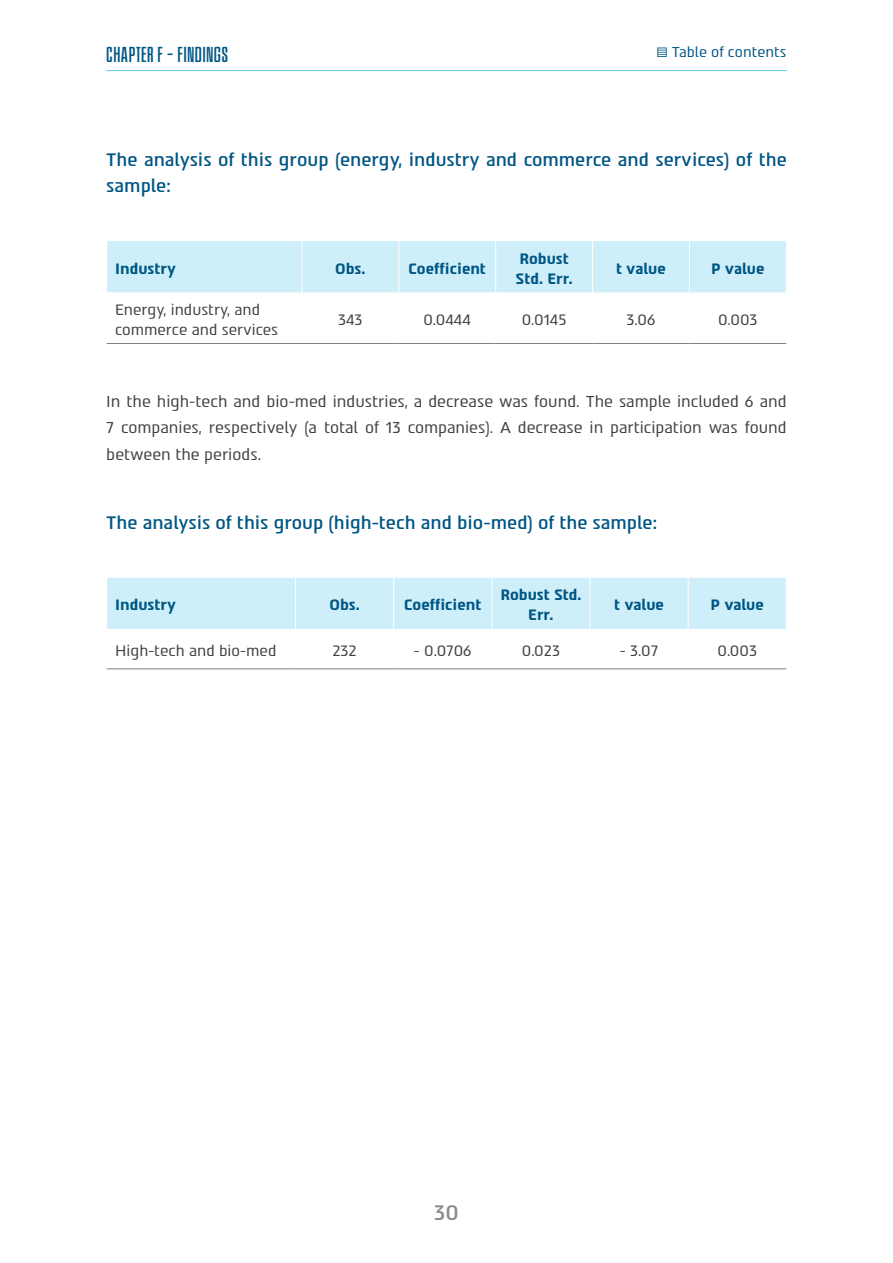
<style>
.page{position:relative;width:893px;height:1263px;background:#fff}
.page>*{position:absolute;margin:0;border:0;box-sizing:border-box;transform-origin:0 0}
.t1{font:24px "Bar Lev AAA";letter-spacing:.02em;color:#005684}
.t2{font:500 21px "Atlas DL3.1 AAA";color:#8a8c8e}
.t3{font:500 18px/26.2px "Atlas DL3.1 AAA";color:#005684}
.t4{font:15.75px/26.2px "Atlas DL3.1 AAA";color:#414042;text-align:justify}
.t5{font:15px/20.2px "Atlas DL3.1 AAA";color:#414042}
.t6{font:700 15px/20.2px "Atlas DL3.1 AAA";color:#005684}
.t7{font:14.25px "Atlas DL3.1 AAA";color:#005684}
.s1{font-size:15.75px}
</style>
<div class="page">
<hr style="left:106px;top:70px;width:681px;height:1px;background:#5cc9ed">
<div style="left:107px;top:241px;width:679px;height:51px;background:#ceeffa"></div>
<hr style="left:302px;top:241px;width:1px;height:51px;background:#fff">
<hr style="left:398px;top:241px;width:1px;height:51px;background:#fff">
<hr style="left:495px;top:241px;width:1px;height:51px;background:#fff">
<hr style="left:592px;top:241px;width:1px;height:51px;background:#fff">
<hr style="left:689px;top:241px;width:1px;height:51px;background:#fff">
<hr style="left:107px;top:343px;width:195px;height:1px;background:#7f8080">
<hr style="left:302px;top:343px;width:97px;height:1px;background:#7f8080">
<hr style="left:399px;top:343px;width:97px;height:1px;background:#7f8080">
<hr style="left:496px;top:343px;width:96px;height:1px;background:#7f8080">
<hr style="left:592px;top:343px;width:97px;height:1px;background:#7f8080">
<hr style="left:689px;top:343px;width:97px;height:1px;background:#7f8080">
<div style="left:107px;top:578px;width:679px;height:51px;background:#ceeffa"></div>
<hr style="left:295px;top:578px;width:1px;height:51px;background:#fff">
<hr style="left:393px;top:578px;width:1px;height:51px;background:#fff">
<hr style="left:491px;top:578px;width:1px;height:51px;background:#fff">
<hr style="left:590px;top:578px;width:1px;height:51px;background:#fff">
<hr style="left:688px;top:578px;width:1px;height:51px;background:#fff">
<hr style="left:107px;top:669px;width:189px;height:1px;background:#7f8080">
<hr style="left:296px;top:669px;width:98px;height:1px;background:#7f8080">
<hr style="left:394px;top:669px;width:98px;height:1px;background:#7f8080">
<hr style="left:492px;top:669px;width:98px;height:1px;background:#7f8080">
<hr style="left:590px;top:669px;width:98px;height:1px;background:#7f8080">
<hr style="left:688px;top:669px;width:98px;height:1px;background:#7f8080">
<h1 class="t1" style="left:106px;top:41px;width:123px">CHAPTER F - FINDINGS</h1>
<p class="t7" style="left:657px;top:44px;width:131px"><span class="s1">▤</span> Table of contents</p>
<p class="t3" style="left:106px;top:147px;width:682px">The analysis of this group (energy, industry and commerce and services) of the sample:</p>
<p class="t6" style="left:115px;top:259px;width:62px">Industry</p>
<p class="t6" style="left:335px;top:259px;width:32px">Obs.</p>
<p class="t6" style="left:409px;top:259px;width:79px">Coefficient</p>
<p class="t6" style="left:516px;top:249px;width:58px">Robust<br>Std. Err.</p>
<p class="t6" style="left:616px;top:259px;width:51px">t value</p>
<p class="t6" style="left:711px;top:259px;width:55px">P value</p>
<p class="t5" style="left:115px;top:300px;width:164px">Energy, industry, and commerce and services</p>
<p class="t5" style="left:338px;top:310px;width:26px">343</p>
<p class="t5" style="left:423px;top:310px;width:49px">0.0444</p>
<p class="t5" style="left:522px;top:310px;width:46px">0.0145</p>
<p class="t5" style="left:626px;top:310px;width:30px">3.06</p>
<p class="t5" style="left:718px;top:310px;width:41px">0.003</p>
<p class="t4" style="left:106px;top:389px;width:682px">In the high-tech and bio-med industries, a decrease was found. The sample included 6 and 7 companies, respectively (a total of 13 companies). A decrease in participation was found between the periods.</p>
<p class="t3" style="left:106px;top:509px;width:553px">The analysis of this group (high-tech and bio-med) of the sample:</p>
<p class="t6" style="left:115px;top:595px;width:62px">Industry</p>
<p class="t6" style="left:329px;top:595px;width:32px">Obs.</p>
<p class="t6" style="left:404px;top:595px;width:79px">Coefficient</p>
<p class="t6" style="left:500px;top:585px;width:83px;text-align:center">Robust Std.<br>Err.</p>
<p class="t6" style="left:614px;top:595px;width:51px">t value</p>
<p class="t6" style="left:711px;top:595px;width:55px">P value</p>
<p class="t5" style="left:115px;top:641px;width:163px">High-tech and bio-med</p>
<p class="t5" style="left:332px;top:641px;width:26px">232</p>
<p class="t5" style="left:414px;top:641px;width:59px">- 0.0706</p>
<p class="t5" style="left:522px;top:641px;width:40px">0.023</p>
<p class="t5" style="left:620px;top:641px;width:40px">- 3.07</p>
<p class="t5" style="left:717px;top:641px;width:41px">0.003</p>
<h2 class="t2" style="left:434px;top:1201px;width:26px">30</h2>
</div>
